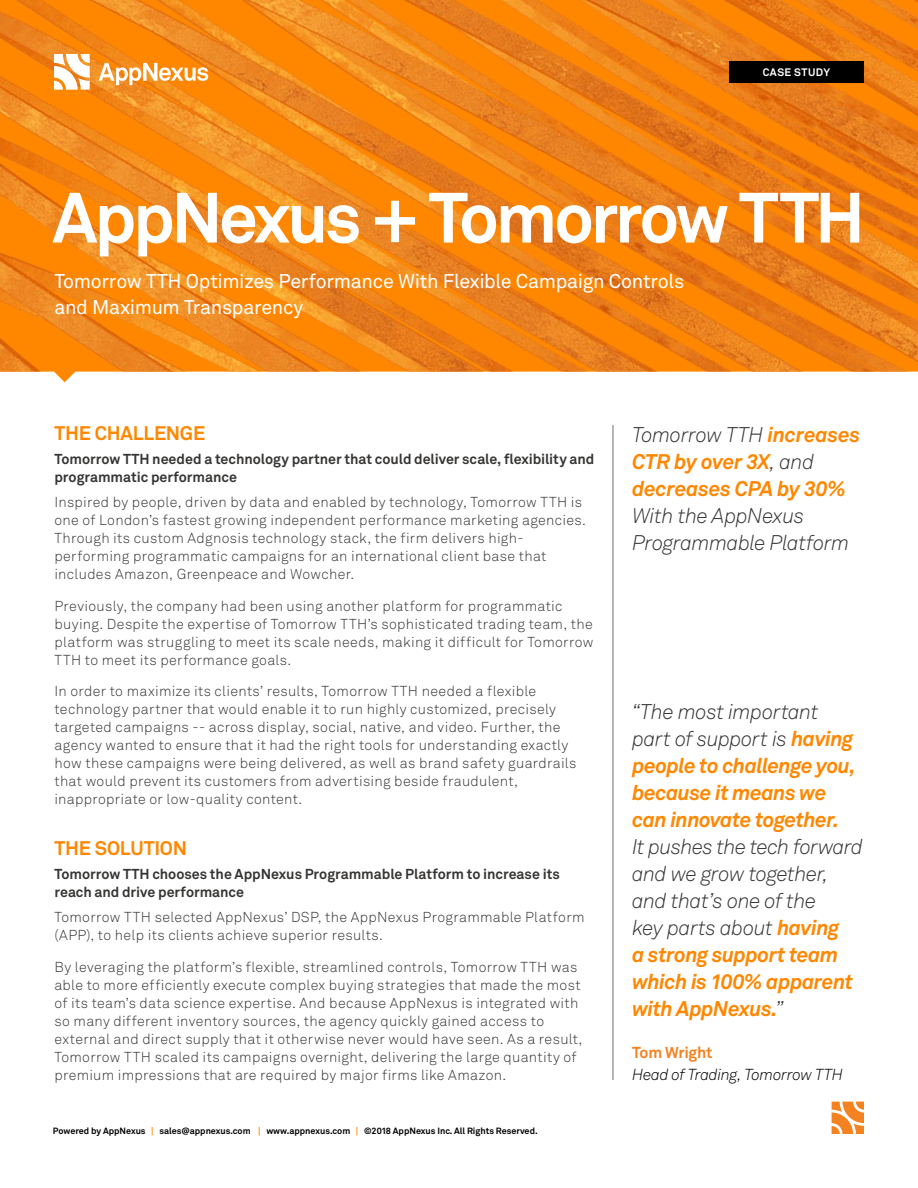
<style>
.page{position:relative;width:918px;height:1188px;background:#fff}
.page>*{position:absolute;margin:0;border:0;box-sizing:border-box;transform-origin:0 0}
.t1{font:700 70.2px "Akkurat Std";letter-spacing:-.05em;color:#fff}
.t2{font:italic 300 21px/27px "Akkurat Std";letter-spacing:-.025em;color:#363534}
.t3{font:italic 700 21px/27px "Akkurat Std";letter-spacing:-.025em;color:#ff8700}
.t4{font:19.65px/26.1px "Akkurat Std";letter-spacing:-.015em;color:#fff}
.t5{font:700 19.5px "Akkurat Std";letter-spacing:-.01em;color:#ff8700}
.t6{font:italic 300 15.75px "Akkurat Std";letter-spacing:-.02em;color:#000}
.t7{font:700 15.75px "Akkurat Std";letter-spacing:-.015em;color:#f58220}
.t8{font:300 14.25px/18px "Akkurat Std";letter-spacing:.02em;color:#363534}
.t9{font:700 14.25px/18px "Akkurat Std";letter-spacing:-.005em;color:#363534}
.t10{font:700 10.8px "Akkurat Std";letter-spacing:.045em;color:#fff}
.t11{font:700 9px "Akkurat Std";color:#000}
.s1{color:#ff8700}
.s2{font-weight:300;color:#363534}
.s3{font-weight:700;color:#ff8700}
</style>
<div class="page">
<svg style="left:832px;top:1102px;width:32px;height:32px"></svg>
<img style="left:0;top:0;width:918px;height:382px">
<hr style="left:613px;top:425px;width:1px;height:655px;background:#6c6f70">
<svg style="left:99px;top:63px;width:109px;height:22px"></svg>
<svg style="left:54px;top:54px;width:36px;height:36px"></svg>
<div style="left:729px;top:61px;width:135px;height:21px;background:#000"></div>
<p class="t10" style="left:763px;top:66px;width:69px">CASE STUDY</p>
<h1 class="t1" style="left:52px;top:175px;width:814px">AppNexus + Tomorrow TTH</h1>
<h3 class="t4" style="left:54px;top:268px;width:631px">Tomorrow TTH Optimizes Performance With Flexible Campaign Controls and Maximum Transparency</h3>
<h3 class="t5" style="left:55px;top:422px;width:152px">THE CHALLENGE</h3>
<p class="t9" style="left:54px;top:450px;width:542px">Tomorrow TTH needed a technology partner that could deliver scale, flexibility and programmatic performance</p>
<p class="t8" style="left:54px;top:493px;width:533px">Inspired by people, driven by data and enabled by technology, Tomorrow TTH is one of London’s fastest growing independent performance marketing agencies.<br>Through its custom Adgnosis technology stack, the firm delivers high&shy;performing programmatic campaigns for an international client base that includes Amazon, Greenpeace and Wowcher.</p>
<p class="t8" style="left:54px;top:597px;width:541px">Previously, the company had been using another platform for programmatic buying. Despite the expertise of Tomorrow TTH’s sophisticated trading team, the platform was struggling to meet its scale needs, making it difficult for Tomorrow TTH to meet its performance goals.</p>
<p class="t8" style="left:54px;top:682px;width:523px">In order to maximize its clients’ results, Tomorrow TTH needed a flexible technology partner that would enable it to run highly customized, precisely targeted campaigns -- across display, social, native, and video. Further, the agency wanted to ensure that it had the right tools for understanding exactly how these campaigns were being delivered, as well as brand safety guardrails that would prevent its customers from advertising beside fraudulent, inappropriate or low-quality content.</p>
<h3 class="t5" style="left:55px;top:837px;width:134px">THE SOLUTION</h3>
<p class="t9" style="left:54px;top:865px;width:507px">Tomorrow TTH chooses the AppNexus Programmable Platform to increase its reach and drive performance</p>
<p class="t8" style="left:54px;top:908px;width:532px">Tomorrow TTH selected AppNexus’ DSP, the AppNexus Programmable Platform (APP), to help its clients achieve superior results.</p>
<p class="t8" style="left:54px;top:958px;width:530px">By leveraging the platform’s flexible, streamlined controls, Tomorrow TTH was able to more efficiently execute complex buying strategies that made the most of its team’s data science expertise. And because AppNexus is integrated with so many different inventory sources, the agency quickly gained access to external and direct supply that it otherwise never would have seen. As a result, Tomorrow TTH scaled its campaigns overnight, delivering the large quantity of premium impressions that are required by major firms like Amazon.</p>
<p class="t11" style="left:53px;top:1125px;width:486px">Powered by AppNexus <span class="s1">|</span> sales@appnexus.com <span class="s1">|</span> www.appnexus.com <span class="s1">|</span> ©2018 AppNexus Inc. All Rights Reserved.</p>
<h2 class="t3" style="left:632px;top:421px;width:230px"><span class="s2">Tomorrow TTH</span> increases<br>CTR by over 3X<span class="s2">, and </span>decreases CPA by 30%</h2>
<h2 class="t2" style="left:632px;top:502px;width:219px">With the AppNexus<br>Programmable Platform</h2>
<h2 class="t3" style="left:632px;top:698px;width:225px"><span class="s2">“The most important part of support is</span> having people to challenge you, because it means we can innovate together.</h2>
<h2 class="t2" style="left:632px;top:833px;width:233px">It pushes the tech forward and we grow together, and that’s one of the<br>key parts about <span class="s3">having<br>a strong support team which is 100% apparent with AppNexus.</span>”</h2>
<p class="t7" style="left:632px;top:1043px;width:82px">Tom Wright</p>
<p class="t6" style="left:632px;top:1065px;width:213px">Head of Trading, Tomorrow TTH</p>
</div>
